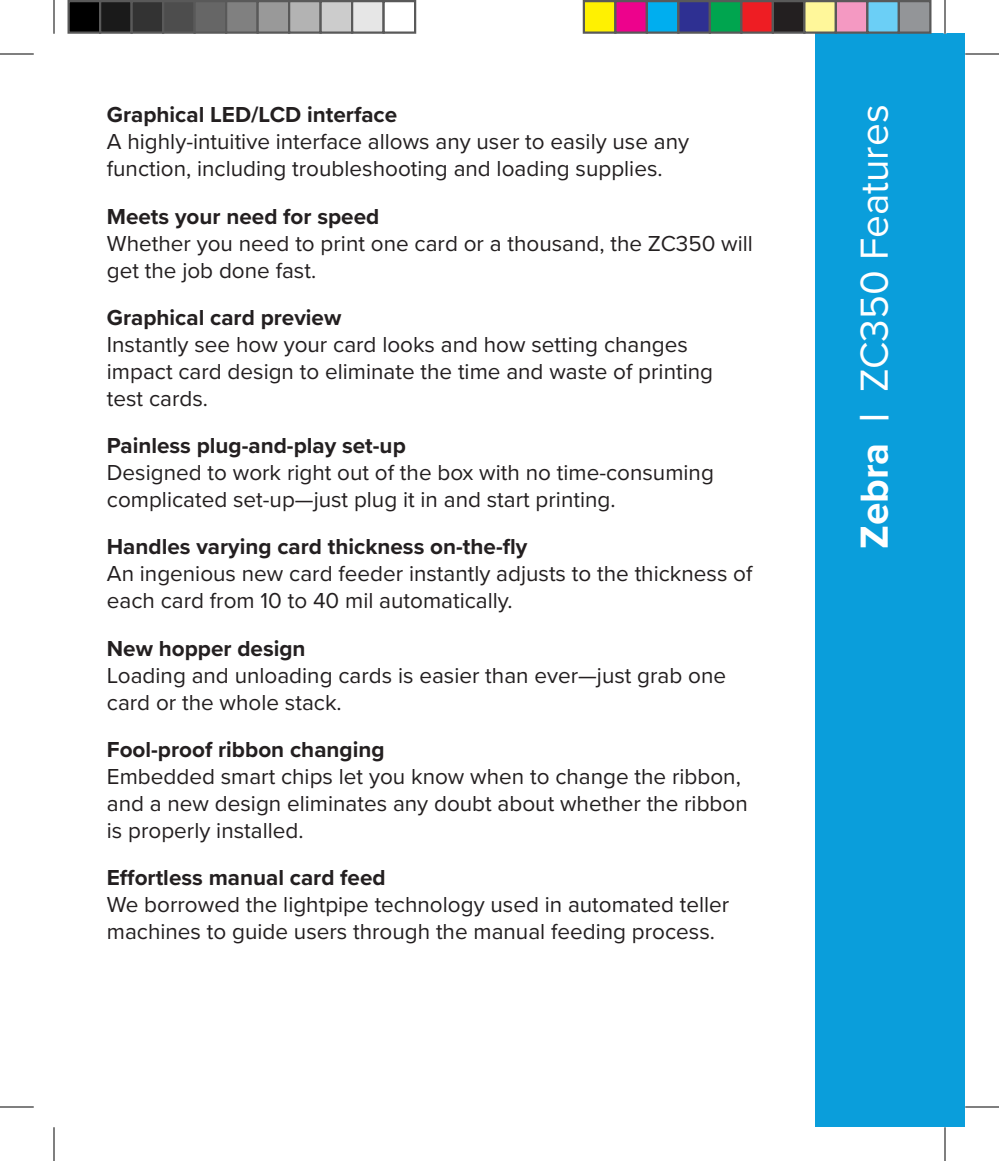
<style>
.page{position:relative;width:999px;height:1161px;background:#fff}
.page>*{position:absolute;margin:0;border:0;box-sizing:border-box;transform-origin:0 0}
.t1{font:40.5px "Proxima Nova";color:#fff}
.t2{font:22.5px/27px "Proxima Nova";color:#231f20}
.t3{font:700 22.5px "Proxima Nova";color:#231f20}
.s1{font-weight:700}
</style>
<div class="page">
<div style="left:815px;top:34px;width:150px;height:1093px;background:#0a9edb"></div>
<hr style="left:0;top:54px;width:34px;height:1px;background:#000">
<hr style="left:965px;top:54px;width:34px;height:1px;background:#000">
<hr style="left:0;top:1107px;width:34px;height:1px;background:#000">
<hr style="left:965px;top:1107px;width:34px;height:1px;background:#000">
<hr style="left:54px;top:0;width:1px;height:34px;background:#000">
<hr style="left:54px;top:1127px;width:1px;height:34px;background:#000">
<hr style="left:945px;top:0;width:1px;height:34px;background:#000">
<hr style="left:945px;top:1127px;width:1px;height:34px;background:#000">
<div style="left:69px;top:1px;width:31px;height:32px;background:#000"></div>
<div style="left:68px;top:0;width:33px;height:34px;border:2px solid #595959"></div>
<div style="left:100px;top:1px;width:32px;height:32px;background:#1a1a1a"></div>
<div style="left:99px;top:0;width:34px;height:34px;border:2px solid #595959"></div>
<div style="left:132px;top:1px;width:31px;height:32px;background:#333"></div>
<div style="left:130px;top:0;width:34px;height:34px;border:2px solid #595959"></div>
<div style="left:163px;top:1px;width:32px;height:32px;background:#4d4d4d"></div>
<div style="left:162px;top:0;width:34px;height:34px;border:2px solid #595959"></div>
<div style="left:195px;top:1px;width:31px;height:32px;background:#666"></div>
<div style="left:194px;top:0;width:33px;height:34px;border:2px solid #595959"></div>
<div style="left:226px;top:1px;width:32px;height:32px;background:#808080"></div>
<div style="left:225px;top:0;width:34px;height:34px;border:2px solid #595959"></div>
<div style="left:258px;top:1px;width:31px;height:32px;background:#999"></div>
<div style="left:256px;top:0;width:34px;height:34px;border:2px solid #595959"></div>
<div style="left:289px;top:1px;width:32px;height:32px;background:#b3b3b3"></div>
<div style="left:288px;top:0;width:34px;height:34px;border:2px solid #595959"></div>
<div style="left:321px;top:1px;width:31px;height:32px;background:#ccc"></div>
<div style="left:320px;top:0;width:33px;height:34px;border:2px solid #595959"></div>
<div style="left:352px;top:1px;width:32px;height:32px;background:#e6e6e6"></div>
<div style="left:351px;top:0;width:34px;height:34px;border:2px solid #595959"></div>
<div style="left:382px;top:0;width:34px;height:34px;border:2px solid #595959"></div>
<div style="left:584px;top:1px;width:31px;height:32px;background:#fff101"></div>
<div style="left:583px;top:0;width:33px;height:34px;border:2px solid #595959"></div>
<div style="left:615px;top:1px;width:32px;height:32px;background:#ed028c"></div>
<div style="left:614px;top:0;width:34px;height:34px;border:2px solid #595959"></div>
<div style="left:647px;top:1px;width:31px;height:32px;background:#00aeef"></div>
<div style="left:646px;top:0;width:34px;height:34px;border:2px solid #595959"></div>
<div style="left:678px;top:1px;width:32px;height:32px;background:#2e3092"></div>
<div style="left:677px;top:0;width:34px;height:34px;border:2px solid #595959"></div>
<div style="left:710px;top:1px;width:31px;height:32px;background:#00a54f"></div>
<div style="left:709px;top:0;width:33px;height:34px;border:2px solid #595959"></div>
<div style="left:741px;top:1px;width:32px;height:32px;background:#ee1d23"></div>
<div style="left:740px;top:0;width:34px;height:34px;border:2px solid #595959"></div>
<div style="left:773px;top:1px;width:31px;height:32px;background:#231f20"></div>
<div style="left:772px;top:0;width:34px;height:34px;border:2px solid #595959"></div>
<div style="left:804px;top:1px;width:32px;height:32px;background:#fff79a"></div>
<div style="left:803px;top:0;width:34px;height:34px;border:2px solid #595959"></div>
<div style="left:836px;top:1px;width:31px;height:32px;background:#f499c2"></div>
<div style="left:835px;top:0;width:33px;height:34px;border:2px solid #595959"></div>
<div style="left:867px;top:1px;width:32px;height:32px;background:#6bcff6"></div>
<div style="left:866px;top:0;width:34px;height:34px;border:2px solid #595959"></div>
<div style="left:899px;top:1px;width:31px;height:32px;background:#939598"></div>
<div style="left:898px;top:0;width:34px;height:34px;border:2px solid #595959"></div>
<p class="t3" style="left:107px;top:98px;width:292px">Graphical LED/LCD interface</p>
<p class="t2" style="left:107px;top:127px;width:584px">A highly-intuitive interface allows any user to easily use any function, including troubleshooting and loading supplies.</p>
<p class="t3" style="left:107px;top:199px;width:274px">Meets your need for speed</p>
<p class="t2" style="left:107px;top:229px;width:648px">Whether you need to print one card or a thousand, the ZC350 will get the job done fast.</p>
<p class="t3" style="left:107px;top:301px;width:236px">Graphical card preview</p>
<p class="t2" style="left:107px;top:330px;width:608px">Instantly see how your card looks and how setting changes impact card design to eliminate the time and waste of printing test cards.</p>
<p class="t3" style="left:107px;top:429px;width:300px">Painless plug-and-play set-up</p>
<p class="t2" style="left:107px;top:458px;width:609px">Designed to work right out of the box with no time-consuming complicated set-up—just plug it in and start printing.</p>
<p class="t3" style="left:107px;top:530px;width:422px">Handles varying card thickness on-the-fly</p>
<p class="t2" style="left:107px;top:559px;width:647px">An ingenious new card feeder instantly adjusts to the thickness of each card from 10 to 40 mil automatically.</p>
<p class="t3" style="left:107px;top:631px;width:200px">New hopper design</p>
<p class="t2" style="left:107px;top:661px;width:621px">Loading and unloading cards is easier than ever—just grab one card or the whole stack.</p>
<p class="t3" style="left:107px;top:733px;width:279px">Fool-proof ribbon changing</p>
<p class="t2" style="left:107px;top:762px;width:642px">Embedded smart chips let you know when to change the ribbon, and a new design eliminates any doubt about whether the ribbon is properly installed.</p>
<p class="t3" style="left:107px;top:861px;width:280px">Effortless manual card feed</p>
<p class="t2" style="left:107px;top:890px;width:624px">We borrowed the lightpipe technology used in automated teller machines to guide users through the manual feeding process.</p>
<h1 class="t1" style="left:844px;top:549px;width:446px;rotate:-90deg"><span class="s1">Zebra |</span> ZC350 Features</h1>
</div>
